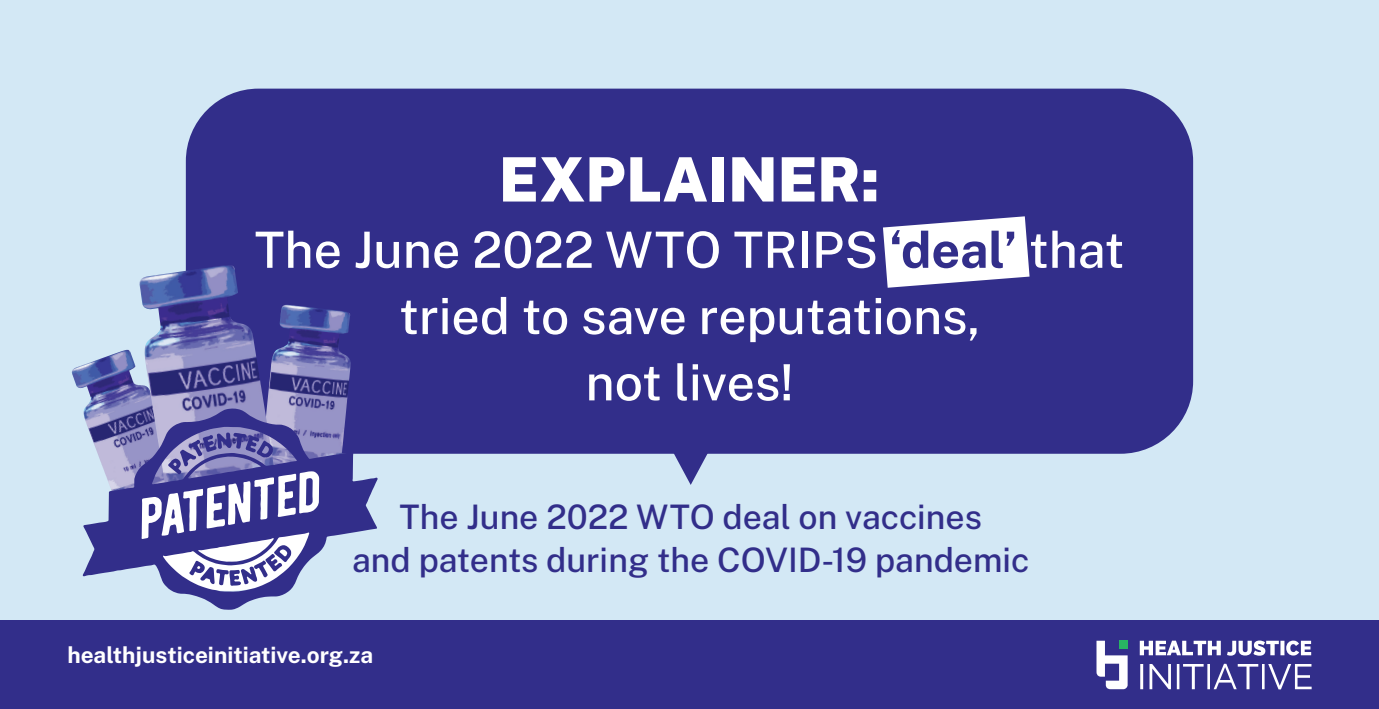
<style>
.page{position:relative;width:1379px;height:709px;background:#fff}
.page>*{position:absolute;margin:0;border:0;box-sizing:border-box;transform-origin:0 0}
.t1{font:900 61.25px "Public Sans";color:#fff}
.t2{font:500 50px/66.2px "Public Sans";color:#fff;text-align:center}
.t3{font:500 33.75px/42.5px "Public Sans";color:#322e8a;text-align:center}
.t4{font:700 22.5px "Public Sans";color:#fff}
.s1{font-weight:700;color:#322e8a}
</style>
<div class="page">
<div style="left:0;top:0;width:1378px;height:709px;background:#d3e8f5"></div>
<svg style="left:674px;top:454px;width:34px;height:31px"></svg>
<div style="left:186px;top:89px;width:1007px;height:365px;background:#322e8a;border-radius:73px"></div>
<div style="left:0;top:621px;width:1378px;height:88px;background:#322e8a"></div>
<svg style="left:1139px;top:640px;width:172px;height:49px"></svg>
<svg style="left:1096px;top:640px;width:31px;height:49px"></svg>
<img style="left:71px;top:350px;width:68px;height:58px">
<img style="left:275px;top:305px;width:76px;height:103px">
<img style="left:139px;top:265px;width:136px;height:143px">
<svg style="left:83px;top:408px;width:295px;height:202px"></svg>
<svg style="left:883px;top:216px;width:146px;height:72px"></svg>
<h1 class="t1" style="left:499px;top:139px;width:382px">EXPLAINER:</h1>
<h2 class="t2" style="left:254px;top:215px;width:871px">The June 2022 WTO TRIPS <span class="s1">‘deal’</span> that tried to save reputations,<br>not lives!</h2>
<p class="t3" style="left:352px;top:494px;width:679px">The June 2022 WTO deal on vaccines<br>and patents during the COVID-19 pandemic</p>
<p class="t4" style="left:67px;top:640px;width:307px">healthjusticeinitiative.org.za</p>
</div>
